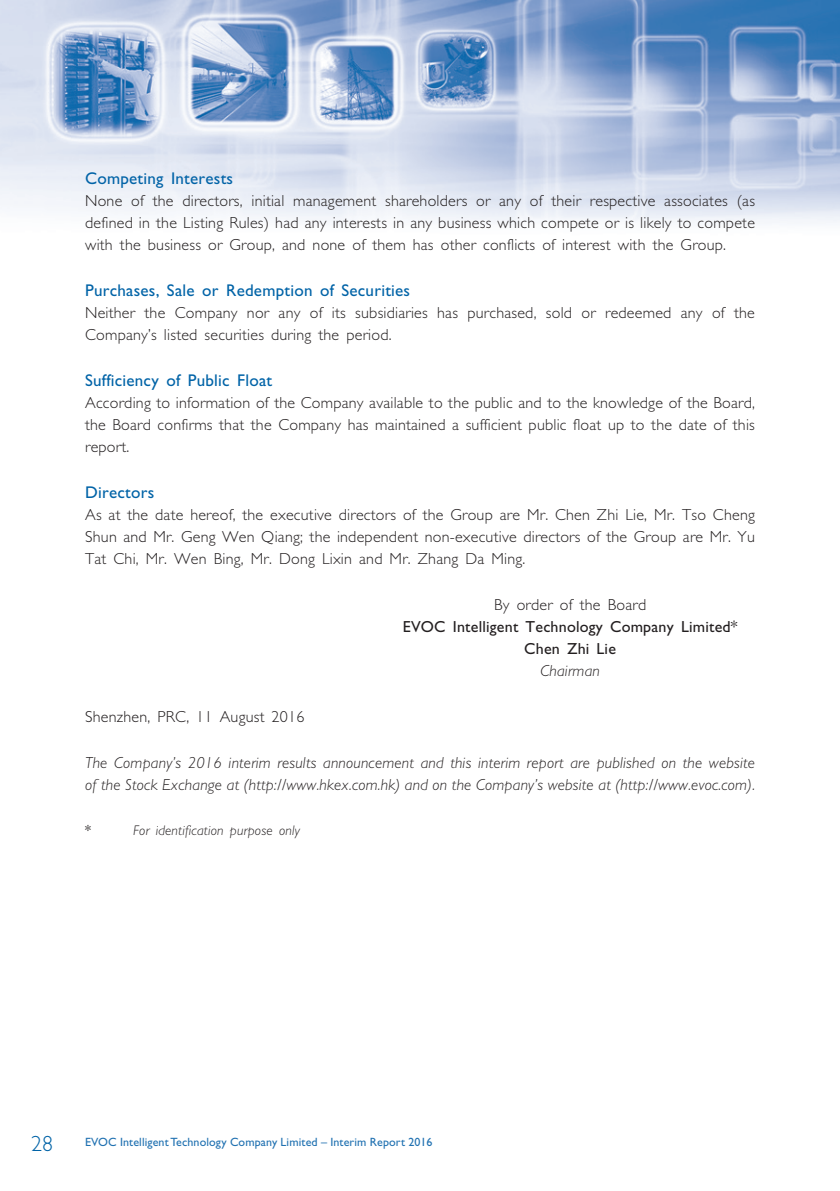
<style>
.page{position:relative;width:840px;height:1191px;background:#fff}
.page>*{position:absolute;margin:0;border:0;box-sizing:border-box;transform-origin:0 0}
.t1{font:300 22px "Gill Sans Std";color:#0163a7}
._04___H2{font:17px "Gill Sans Std";letter-spacing:.015em;color:#0163a7}
._01_Body_Text{font:300 16px/22px "Gill Sans Std";letter-spacing:.015em;color:#231f20;text-align:justify}
._01_Body_Text-2{font:italic 300 16px/22px "Gill Sans Std";letter-spacing:.015em;color:#231f20}
._01_Body_Text-3{font:16px/22px "Gill Sans Std";letter-spacing:.015em;color:#231f20;text-align:center}
._21_IN0__Note{font:italic 300 14px "Gill Sans Std";letter-spacing:.015em;color:#231f20}
._21_IN0__Note-2{font:14px "Gill Sans Std";color:#231f20}
.t2{font:12px "Gill Sans Std";letter-spacing:.01em;color:#2071b1}
.s1{font-weight:300}
.s2{font-weight:300;font-style:italic}
</style>
<div class="page">
<img style="left:0;top:0;width:839px;height:223px">
<p class="_04___H2" style="left:85px;top:169px;width:149px">Competing Interests</p>
<p class="_01_Body_Text" style="left:85px;top:190px;width:671px">None of the directors, initial management shareholders or any of their respective associates (as defined in the Listing Rules) had any interests in any business which compete or is likely to compete with the business or Group, and none of them has other conflicts of interest with the Group.</p>
<p class="_04___H2" style="left:85px;top:281px;width:326px">Purchases, Sale or Redemption of Securities</p>
<p class="_01_Body_Text" style="left:85px;top:302px;width:671px">Neither the Company nor any of its subsidiaries has purchased, sold or redeemed any of the<br>Company’s listed securities during the period.</p>
<p class="_04___H2" style="left:85px;top:371px;width:188px">Sufficiency of Public Float</p>
<p class="_01_Body_Text" style="left:85px;top:392px;width:671px">According to information of the Company available to the public and to the knowledge of the Board, the Board confirms that the Company has maintained a sufficient public float up to the date of this report.</p>
<p class="_04___H2" style="left:85px;top:483px;width:71px">Directors</p>
<p class="_01_Body_Text" style="left:85px;top:504px;width:671px">As at the date hereof, the executive directors of the Group are Mr. Chen Zhi Lie, Mr. Tso Cheng Shun and Mr. Geng Wen Qiang; the independent non-executive directors of the Group are Mr. Yu Tat Chi, Mr. Wen Bing, Mr. Dong Lixin and Mr. Zhang Da Ming.</p>
<p class="_01_Body_Text-3" style="left:402px;top:594px;width:336px"><span class="s1">By order of the Board<br></span>EVOC Intelligent Technology Company Limited*<br>Chen Zhi Lie<br><span class="s2">Chairman</span></p>
<p class="_01_Body_Text" style="left:85px;top:706px;width:220px">Shenzhen, PRC, 11 August 2016</p>
<p class="_01_Body_Text-2" style="left:85px;top:752px;width:671px">The Company’s 2016 interim results announcement and this interim report are published on the website of the Stock Exchange at (http://www.hkex.com.hk) and on the Company’s website at (http://www.evoc.com).</p>
<p class="_21_IN0__Note-2" style="left:85px;top:821px;width:7px">*</p>
<p class="_21_IN0__Note" style="left:133px;top:822px;width:168px">For identification purpose only</p>
<h1 class="t1" style="left:31px;top:1131px;width:23px">28</h1>
<p class="t2" style="left:85px;top:1135px;width:348px">EVOC Intelligent Technology Company Limited – Interim Report 2016</p>
</div>
